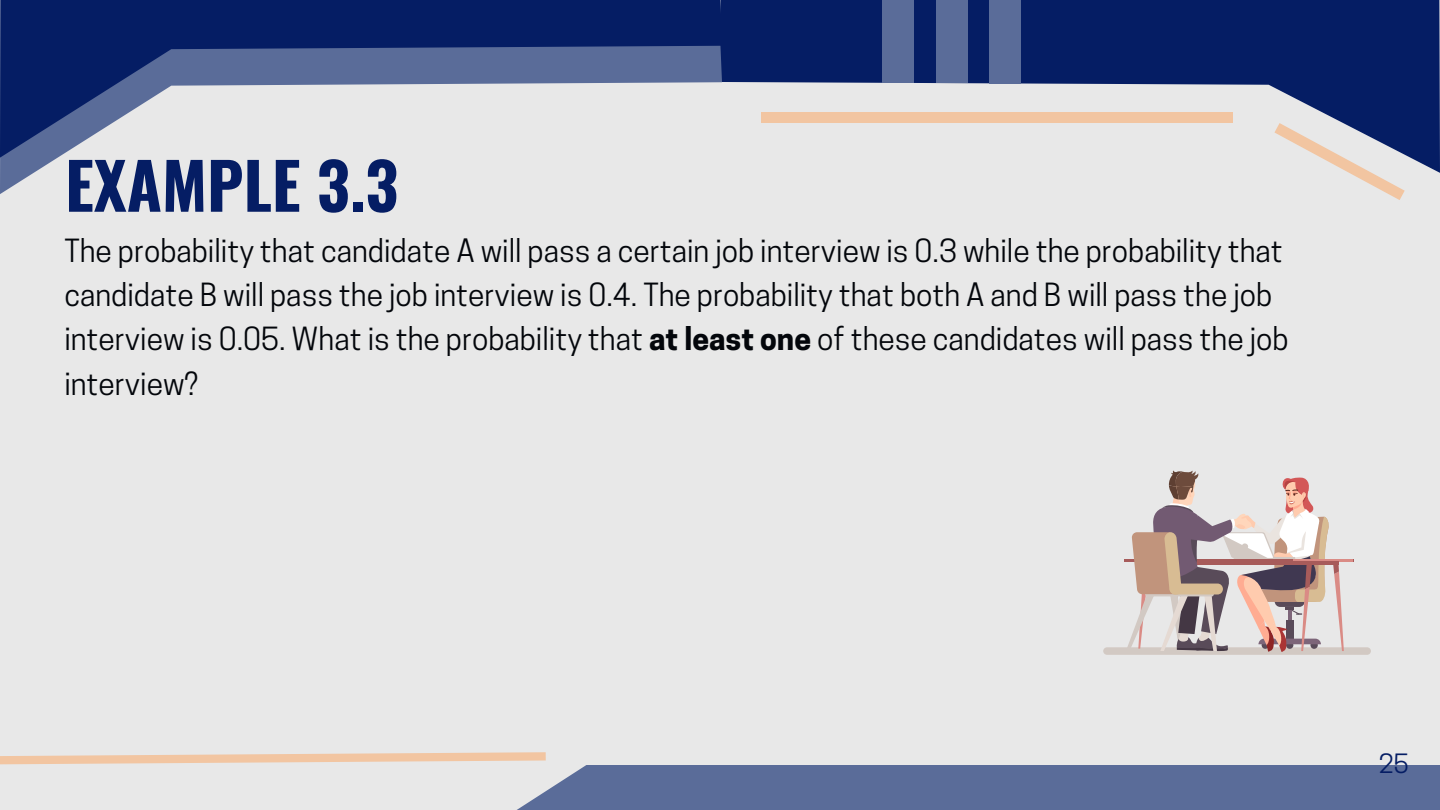
<style>
.page{position:relative;width:1440px;height:810px;background:#e8e8e8}
.page>*{position:absolute;margin:0;border:0;box-sizing:border-box;transform-origin:0 0}
.t1{font:700 64px "Oswald";color:#051d64}
.t2{font:30px/44.2px "Cooper Hewitt";color:#03060b}
.t3{font:25px "Cooper Hewitt";color:#051d64}
.s1{font-weight:700}
</style>
<div class="page">
<svg style="left:722px;top:0;width:718px;height:173px;fill:#051d64"></svg>
<svg style="left:0;top:158px;width:57px;height:36px"></svg>
<svg style="left:0;top:0;width:722px;height:158px"></svg>
<svg style="left:1274px;top:123px;width:131px;height:77px"></svg>
<div style="left:761px;top:112px;width:472px;height:11px;background:#f2c5a1"></div>
<div style="left:882px;top:0;width:31px;height:83px;background:#5a6c99"></div>
<div style="left:937px;top:0;width:31px;height:83px;background:#5a6c99"></div>
<div style="left:990px;top:0;width:31px;height:83px;background:#5a6c99"></div>
<svg style="left:0;top:752px;width:546px;height:13px"></svg>
<div style="left:517px;top:765px;width:923px;height:45px;background:#5a6c99"></div>
<div style="left:1103px;top:647px;width:268px;height:8px;background:#d2c9c3;border-radius:4px"></div>
<hr style="left:1124px;top:559px;width:229px;height:3px;background:#a75b5a">
<hr style="left:1294px;top:559px;width:59px;height:3px;background:#da8b85">
<svg style="left:1126px;top:470px;width:218px;height:182px"></svg>
<p class="t1" style="left:65px;top:135px;width:335px">EXAMPLE 3.3</p>
<h1 class="t2" style="left:64px;top:232px;width:1226px">The probability that candidate A will pass a certain job interview is 0.3 while the probability that candidate B will pass the job interview is 0.4. The probability that both A and B will pass the job interview is 0.05. What is the probability that <span class="s1">at least one</span> of these candidates will pass the job interview?</h1>
<p class="t3" style="left:1379px;top:754px;width:31px">25</p>
</div>
